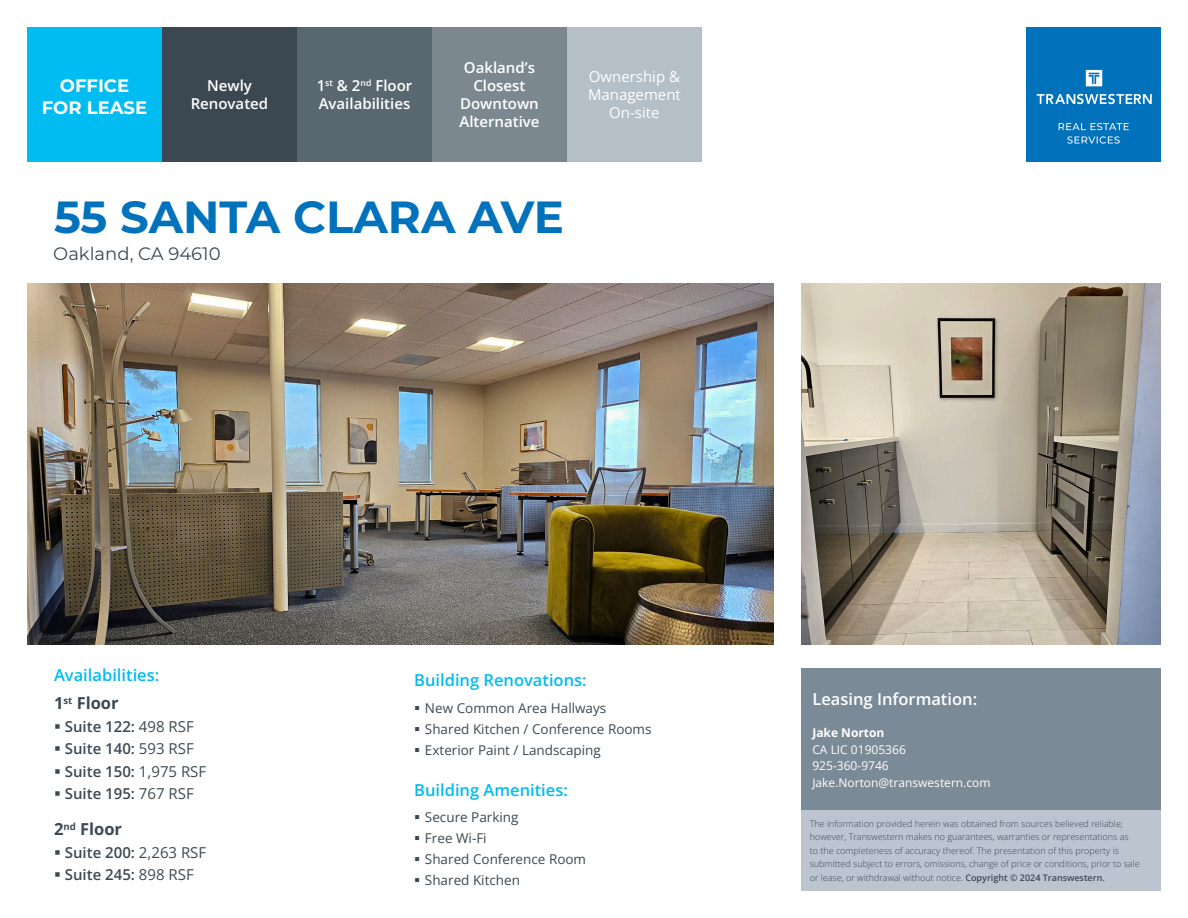
<style>
.page{position:relative;width:1188px;height:918px;background:#fff}
.page>*{position:absolute;margin:0;border:0;box-sizing:border-box;transform-origin:0 0}
.H1{font:700 45px "Montserrat";color:#0072bc}
.t1{font:18px "Montserrat";color:#3c4851}
.Main_Header_Box{font:700 18px/21.6px "Montserrat";color:#fff;text-align:center}
.Bullet{font:600 16.5px "Open Sans";color:#00bcf1}
.H3-White{font:600 16.5px "Open Sans";color:#fff}
.Bullet-2{font:700 16.5px "Open Sans";color:#3d4952}
.t2{font:600 15px "Open Sans";color:#3d4952}
.Secondary_Header_Boxes{font:600 15px/18px "Open Sans";color:#fff;text-align:center}
.Secondary_Header_Boxes-2{font:15px/18px "Open Sans";color:#fff;text-align:center}
.t3{font:13.5px "Open Sans";color:#3d4952}
.t4{font:13.5px "Open Sans";color:#3c4851}
.Broker_Contact_Info{font:12px "Open Sans";color:#fff}
.Broker_Name{font:700 12px "Open Sans";color:#fff}
.Legal{font:300 9px/13.5px "Open Sans";color:#3c4a55}
.s1{font-weight:400}
.s2{font-weight:600}
</style>
<div class="page">
<div style="left:801px;top:810px;width:360px;height:81px;background:#bcc4d0"></div>
<div style="left:801px;top:669px;width:360px;height:141px;background:#7b8a97"></div>
<div style="left:162px;top:27px;width:135px;height:135px;background:#3c4851"></div>
<div style="left:27px;top:27px;width:135px;height:135px;background:#00bcf1"></div>
<div style="left:1026px;top:27px;width:135px;height:135px;background:#0072bc"></div>
<svg style="left:1067px;top:136px;width:53px;height:8px"></svg>
<svg style="left:1059px;top:123px;width:70px;height:7px"></svg>
<svg style="left:1037px;top:94px;width:115px;height:10px"></svg>
<svg style="left:1086px;top:70px;width:16px;height:16px"></svg>
<div style="left:297px;top:27px;width:135px;height:135px;background:#596770"></div>
<div style="left:432px;top:27px;width:135px;height:135px;background:#7c888f"></div>
<img style="left:27px;top:284px;width:747px;height:360px">
<img style="left:801px;top:284px;width:360px;height:360px">
<div style="left:567px;top:27px;width:135px;height:135px;background:#b4bfc8"></div>
<p class="Main_Header_Box" style="left:42px;top:74px;width:107px">OFFICE<br>FOR LEASE</p>
<p class="Secondary_Header_Boxes" style="left:191px;top:76px;width:79px">Newly<br>Renovated</p>
<p class="Secondary_Header_Boxes" style="left:317px;top:76px;width:97px;text-align:left">1<sup>st</sup> &amp; 2<sup>nd</sup> Floor<br>Availabilities</p>
<p class="Secondary_Header_Boxes" style="left:460px;top:58px;width:80px">Oakland’s<br>Closest<br>Downtown</p>
<p class="Secondary_Header_Boxes" style="left:459px;top:112px;width:82px">Alternative</p>
<p class="Secondary_Header_Boxes-2" style="left:588px;top:67px;width:94px">Ownership &amp;<br>Management<br>On-site</p>
<p class="H1" style="left:54px;top:184px;width:512px">55 SANTA CLARA AVE</p>
<h2 class="t1" style="left:53px;top:242px;width:169px">Oakland, CA 94610</h2>
<h3 class="Bullet" style="left:54px;top:664px;width:107px">Availabilities:</h3>
<p class="Bullet-2" style="left:54px;top:691px;width:66px">1<sup>st</sup> Floor</p>
<p class="t2" style="left:65px;top:716px;width:131px">Suite 122: <span class="s1">498 RSF</span></p>
<p class="t2" style="left:65px;top:738px;width:131px">Suite 140: <span class="s1">593 RSF</span></p>
<p class="t2" style="left:65px;top:761px;width:143px">Suite 150: <span class="s1">1,975 RSF</span></p>
<p class="t2" style="left:65px;top:783px;width:131px">Suite 195: <span class="s1">767 RSF</span></p>
<p class="Bullet-2" style="left:54px;top:817px;width:70px">2<sup>nd</sup> Floor</p>
<p class="t2" style="left:65px;top:842px;width:143px">Suite 200: <span class="s1">2,263 RSF</span></p>
<p class="t2" style="left:65px;top:864px;width:131px">Suite 245: <span class="s1">898 RSF</span></p>
<p class="Bullet" style="left:414px;top:669px;width:174px">Building Renovations:</p>
<p class="t3" style="left:425px;top:698px;width:183px">New Common Area Hallways</p>
<p class="t3" style="left:425px;top:719px;width:228px">Shared Kitchen / Conference Rooms</p>
<p class="t3" style="left:425px;top:740px;width:177px">Exterior Paint / Landscaping</p>
<h3 class="Bullet" style="left:414px;top:778px;width:155px">Building Amenities:</h3>
<p class="t4" style="left:425px;top:808px;width:95px">Secure Parking</p>
<p class="t4" style="left:425px;top:829px;width:63px">Free Wi-Fi</p>
<p class="t4" style="left:425px;top:850px;width:163px">Shared Conference Room</p>
<p class="t4" style="left:425px;top:871px;width:97px">Shared Kitchen</p>
<p class="H3-White" style="left:812px;top:688px;width:166px">Leasing Information:</p>
<p class="Broker_Name" style="left:812px;top:724px;width:74px">Jake Norton</p>
<p class="Broker_Contact_Info" style="left:812px;top:741px;width:95px">CA LIC 01905366</p>
<p class="Broker_Contact_Info" style="left:812px;top:758px;width:78px">925-360-9746</p>
<p class="Broker_Contact_Info" style="left:812px;top:774px;width:180px">Jake.Norton@transwestern.com</p>
<p class="Legal" style="left:810px;top:816px;width:331px">The information provided herein was obtained from sources believed reliable; however, Transwestern makes no guarantees, warranties or representations as<br>to the completeness of accuracy thereof. The presentation of this property is submitted subject to errors, omissions, change of price or conditions, prior to sale or lease, or withdrawal without notice. <span class="s2">Copyright © 2024 Transwestern.</span></p>
</div>
